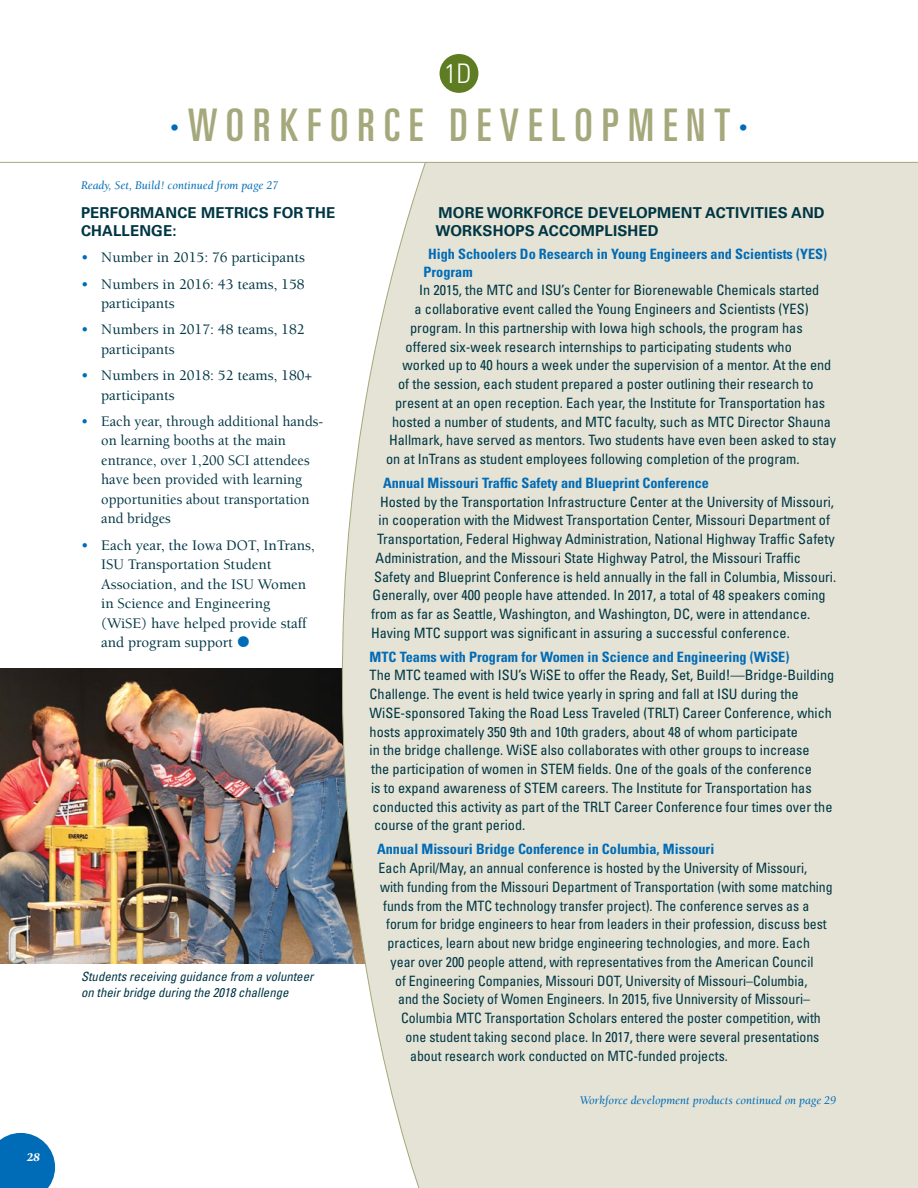
<style>
.page{position:relative;width:918px;height:1188px;background:#fff}
.page>*{position:absolute;margin:0;border:0;box-sizing:border-box;transform-origin:0 0}
.H1-no_TOC{font:ultra-condensed 45px "Univers LT Std";letter-spacing:.2em;color:#a4a87b}
.t1{font:300 condensed 27px "Univers LT Std";color:#fff}
.t2{font:500 15px/19.5px "Berkeley Std";color:#003644}
.t3{font:500 15px/19.5px "Berkeley Std";color:#003644;scale:.96 1}
.t4{font:700 15px/18px "Univers LT Std";letter-spacing:.01em;color:#003644}
.Non-feature_copy{font:condensed 14.25px "Univers";color:#003644}
.Blurb_title{font:700 condensed 14.25px/17.1px "Univers";color:#006bb6}
.t5{font:italic condensed 12.75px/15.3px "Univers LT Std";color:#003644}
.Continued_on{font:italic 12px "Berkeley Std";color:#006bb6}
.t6{font:italic 900 12px "Berkeley Std";color:#fff}
.s1{color:#006bb6}
</style>
<div class="page">
<svg style="left:0;top:1133px;width:55px;height:55px;background:#1c7bbe"></svg>
<div style="left:440px;top:54px;width:38px;height:39px;background:#5e7d23;border-radius:50%"></div>
<img style="left:0;top:669px;width:240px;height:294px">
<div style="left:426px;top:163px;width:491px;height:1025px;background:#e4e3d5"></div>
<svg style="left:240px;top:161px;width:186px;height:1027px"></svg>
<hr style="left:0;top:162px;width:918px;height:1px;background:#a4a87b">
<svg style="left:917px;top:162px;width:1px;height:1026px"></svg>
<svg style="left:240px;top:636px;width:9px;height:11px"></svg>
<p class="t6" style="left:27px;top:1151px;width:14px">28</p>
<p class="t1" style="left:444px;top:57px;width:28px">1D</p>
<p class="H1-no_TOC" style="left:170px;top:99px;width:579px"><span class="s1">∙</span>WORKFORCE DEVELOPMENT<span class="s1">∙</span></p>
<p class="Continued_on" style="left:81px;top:179px;width:199px">Ready, Set, Build! continued from page 27</p>
<h3 class="t4" style="left:81px;top:204px;width:256px">PERFORMANCE METRICS FOR THE<br>CHALLENGE:</h3>
<p class="t2" style="left:81px;top:248px;width:226px"><span class="s1">•</span> Number in 2015: 76 participants</p>
<p class="t2" style="left:101px;top:275px;width:205px;text-indent:-20px"><span class="s1">•</span> Numbers in 2016: 43 teams, 158 participants</p>
<p class="t2" style="left:101px;top:320px;width:205px;text-indent:-20px"><span class="s1">•</span> Numbers in 2017: 48 teams, 182 participants</p>
<p class="t2" style="left:101px;top:366px;width:213px;text-indent:-20px"><span class="s1">•</span> Numbers in 2018: 52 teams, 180+ participants</p>
<p class="t3" style="left:101px;top:412px;width:233px;text-indent:-20px"><span class="s1">•</span> Each year, through additional hands&shy;on learning booths at the main entrance, over 1,200 SCI attendees have been provided with learning opportunities about transportation and bridges</p>
<p class="t2" style="left:101px;top:536px;width:215px;text-indent:-20px"><span class="s1">•</span> Each year, the Iowa DOT, InTrans,<br>ISU Transportation Student<br>Association, and the ISU Women in Science and Engineering (WiSE) have helped provide staff and program support</p>
<h3 class="t4" style="left:436px;top:203px;width:391px">MORE WORKFORCE DEVELOPMENT ACTIVITIES AND<br>WORKSHOPS ACCOMPLISHED</h3>
<p class="Blurb_title" style="left:424px;top:246px;width:405px;text-indent:4px">High Schoolers Do Research in Young Engineers and Scientists (YES)<br>Program</p>
<p class="Non-feature_copy" style="left:419px;top:281px;width:402px">In 2015, the MTC and ISU’s Center for Biorenewable Chemicals started</p>
<p class="Non-feature_copy" style="left:415px;top:300px;width:395px">a collaborative event called the Young Engineers and Scientists (YES)</p>
<p class="Non-feature_copy" style="left:410px;top:319px;width:394px">program. In this partnership with Iowa high schools, the program has</p>
<p class="Non-feature_copy" style="left:406px;top:337px;width:388px">offered six-week research internships to participating students who</p>
<p class="Non-feature_copy" style="left:403px;top:356px;width:430px">worked up to 40 hours a week under the supervision of a mentor. At the end</p>
<p class="Non-feature_copy" style="left:398px;top:375px;width:417px">of the session, each student prepared a poster outlining their research to</p>
<p class="Non-feature_copy" style="left:395px;top:394px;width:432px">present at an open reception. Each year, the Institute for Transportation has</p>
<p class="Non-feature_copy" style="left:392px;top:412px;width:440px">hosted a number of students, and MTC faculty, such as MTC Director Shauna</p>
<p class="Non-feature_copy" style="left:389px;top:431px;width:448px">Hallmark, have served as mentors. Two students have even been asked to stay</p>
<p class="Non-feature_copy" style="left:386px;top:450px;width:415px">on at InTrans as student employees following completion of the program.</p>
<p class="Blurb_title" style="left:383px;top:474px;width:327px">Annual Missouri Traffic Safety and Blueprint Conference</p>
<p class="Non-feature_copy" style="left:380px;top:493px;width:455px">Hosted by the Transportation Infrastructure Center at the University of Missouri,</p>
<p class="Non-feature_copy" style="left:379px;top:511px;width:453px">in cooperation with the Midwest Transportation Center, Missouri Department of</p>
<p class="Non-feature_copy" style="left:377px;top:530px;width:459px">Transportation, Federal Highway Administration, National Highway Traffic Safety</p>
<p class="Non-feature_copy" style="left:376px;top:549px;width:427px">Administration, and the Missouri State Highway Patrol, the Missouri Traffic</p>
<p class="Non-feature_copy" style="left:374px;top:568px;width:464px">Safety and Blueprint Conference is held annually in the fall in Columbia, Missouri.</p>
<p class="Non-feature_copy" style="left:373px;top:586px;width:454px">Generally, over 400 people have attended. In 2017, a total of 48 speakers coming</p>
<p class="Non-feature_copy" style="left:371px;top:605px;width:441px">from as far as Seattle, Washington, and Washington, DC, were in attendance.</p>
<p class="Non-feature_copy" style="left:371px;top:624px;width:420px">Having MTC support was significant in assuring a successful conference.</p>
<p class="Blurb_title" style="left:370px;top:648px;width:421px">MTC Teams with Program for Women in Science and Engineering (WiSE)</p>
<p class="Non-feature_copy" style="left:370px;top:666px;width:466px">The MTC teamed with ISU’s WiSE to offer the Ready, Set, Build!—Bridge-Building</p>
<p class="Non-feature_copy" style="left:370px;top:685px;width:430px">Challenge. The event is held twice yearly in spring and fall at ISU during the</p>
<p class="Non-feature_copy" style="left:370px;top:704px;width:464px">WiSE-sponsored Taking the Road Less Traveled (TRLT) Career Conference, which</p>
<p class="Non-feature_copy" style="left:370px;top:723px;width:430px">hosts approximately 350 9th and 10th graders, about 48 of whom participate</p>
<p class="Non-feature_copy" style="left:370px;top:741px;width:442px">in the bridge challenge. WiSE also collaborates with other groups to increase</p>
<p class="Non-feature_copy" style="left:371px;top:760px;width:442px">the participation of women in STEM fields. One of the goals of the conference</p>
<p class="Non-feature_copy" style="left:371px;top:779px;width:442px">is to expand awareness of STEM careers. The Institute for Transportation has</p>
<p class="Non-feature_copy" style="left:373px;top:798px;width:461px">conducted this activity as part of the TRLT Career Conference four times over the</p>
<p class="Non-feature_copy" style="left:374px;top:816px;width:153px">course of the grant period.</p>
<p class="Blurb_title" style="left:377px;top:841px;width:339px">Annual Missouri Bridge Conference in Columbia, Missouri</p>
<p class="Non-feature_copy" style="left:379px;top:859px;width:430px">Each April/May, an annual conference is hosted by the University of Missouri,</p>
<p class="Non-feature_copy" style="left:380px;top:878px;width:454px">with funding from the Missouri Department of Transportation (with some matching</p>
<p class="Non-feature_copy" style="left:383px;top:896px;width:428px">funds from the MTC technology transfer project). The conference serves as a</p>
<p class="Non-feature_copy" style="left:386px;top:915px;width:442px">forum for bridge engineers to hear from leaders in their profession, discuss best</p>
<p class="Non-feature_copy" style="left:388px;top:934px;width:424px">practices, learn about new bridge engineering technologies, and more. Each</p>
<p class="Non-feature_copy" style="left:391px;top:953px;width:425px">year over 200 people attend, with representatives from the American Council</p>
<p class="Non-feature_copy" style="left:395px;top:971px;width:414px">of Engineering Companies, Missouri DOT, University of Missouri–Columbia,</p>
<p class="Non-feature_copy" style="left:398px;top:990px;width:413px">and the Society of Women Engineers. In 2015, five Unniversity of Missouri–</p>
<p class="Non-feature_copy" style="left:401px;top:1009px;width:421px">Columbia MTC Transportation Scholars entered the poster competition, with</p>
<p class="Non-feature_copy" style="left:406px;top:1028px;width:415px">one student taking second place. In 2017, there were several presentations</p>
<p class="Non-feature_copy" style="left:410px;top:1046px;width:319px">about research work conducted on MTC-funded projects.</p>
<p class="Continued_on" style="left:580px;top:1093px;width:258px">Workforce development products continued on page 29</p>
<p class="t5" style="left:81px;top:969px;width:234px">Students receiving guidance from a volunteer on their bridge during the 2018 challenge</p>
</div>
